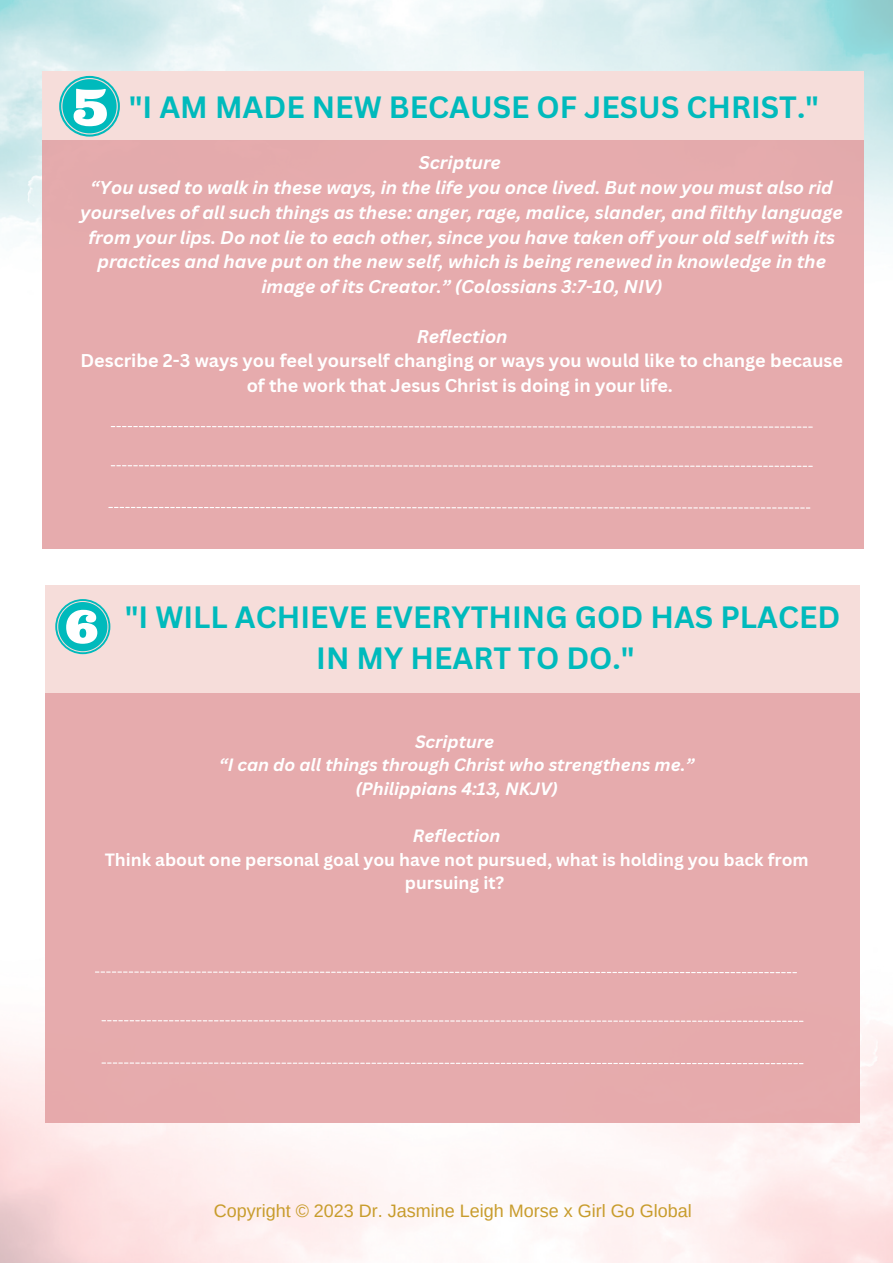
<style>
.page{position:relative;width:893px;height:1264px;background:#fff}
.page>*{position:absolute;margin:0;border:0;box-sizing:border-box;transform-origin:0 0}
.t1{font:700 30px/41.5px "Canva Sans";color:#00babc;text-align:center}
.t2{font:italic 700 18px/24.8px "Canva Sans";color:#fff;text-align:center}
.t3{font:700 18px/24.8px "Canva Sans";color:#fff;text-align:center}
.t4{font:18px "Arimo";color:#c89c2c}
.t5{font:italic 700 17.25px/23.5px "Canva Sans";color:#fff;text-align:center}
.t6{font:700 17.25px/23.5px "Canva Sans";color:#fff;text-align:center}
</style>
<div class="page">
<div style="left:42px;top:76px;width:821px;height:472px;background:#e6abad"></div>
<div style="left:42px;top:71px;width:821px;height:68px;background:#f6ddda"></div>
<svg style="left:111px;top:465px;width:701px;height:2px"></svg>
<svg style="left:111px;top:426px;width:701px;height:1px"></svg>
<svg style="left:108px;top:507px;width:702px;height:1px"></svg>
<div style="left:45px;top:588px;width:814px;height:534px;background:#e6abad"></div>
<div style="left:45px;top:585px;width:814px;height:108px;background:#f6ddda"></div>
<svg style="left:95px;top:971px;width:701px;height:2px"></svg>
<svg style="left:101px;top:1020px;width:702px;height:1px"></svg>
<svg style="left:101px;top:1062px;width:702px;height:2px"></svg>
<svg style="left:59px;top:76px;width:61px;height:61px"></svg>
<svg style="left:55px;top:599px;width:55px;height:55px"></svg>
<h1 class="t1" style="left:129px;top:85px;width:691px">"I AM MADE NEW BECAUSE OF JESUS CHRIST."</h1>
<p class="t2" style="left:80px;top:150px;width:764px">Scripture<br>“You used to walk in these ways, in the life you once lived. But now you must also rid yourselves of all such things as these: anger, rage, malice, slander, and filthy language from your lips. Do not lie to each other, since you have taken off your old self with its practices and have put on the new self, which is being renewed in knowledge in the image of its Creator.” (Colossians 3:7-10, NIV)</p>
<p class="t2" style="left:416px;top:323px;width:92px">Reflection</p>
<p class="t3" style="left:80px;top:348px;width:764px">Describe 2-3 ways you feel yourself changing or ways you would like to change because of the work that Jesus Christ is doing in your life.</p>
<h1 class="t1" style="left:125px;top:595px;width:717px">"I WILL ACHIEVE EVERYTHING GOD HAS PLACED<br>IN MY HEART TO DO."</h1>
<p class="t5" style="left:219px;top:729px;width:476px">Scripture<br>“I can do all things through Christ who strengthens me.” (Philippians 4:13, NKJV)</p>
<p class="t5" style="left:413px;top:823px;width:89px">Reflection</p>
<p class="t6" style="left:105px;top:847px;width:705px">Think about one personal goal you have not pursued, what is holding you back from pursuing it?</p>
<p class="t4" style="left:214px;top:1200px;width:479px">Copyright © 2023 Dr. Jasmine Leigh Morse x Girl Go Global</p>
</div>
